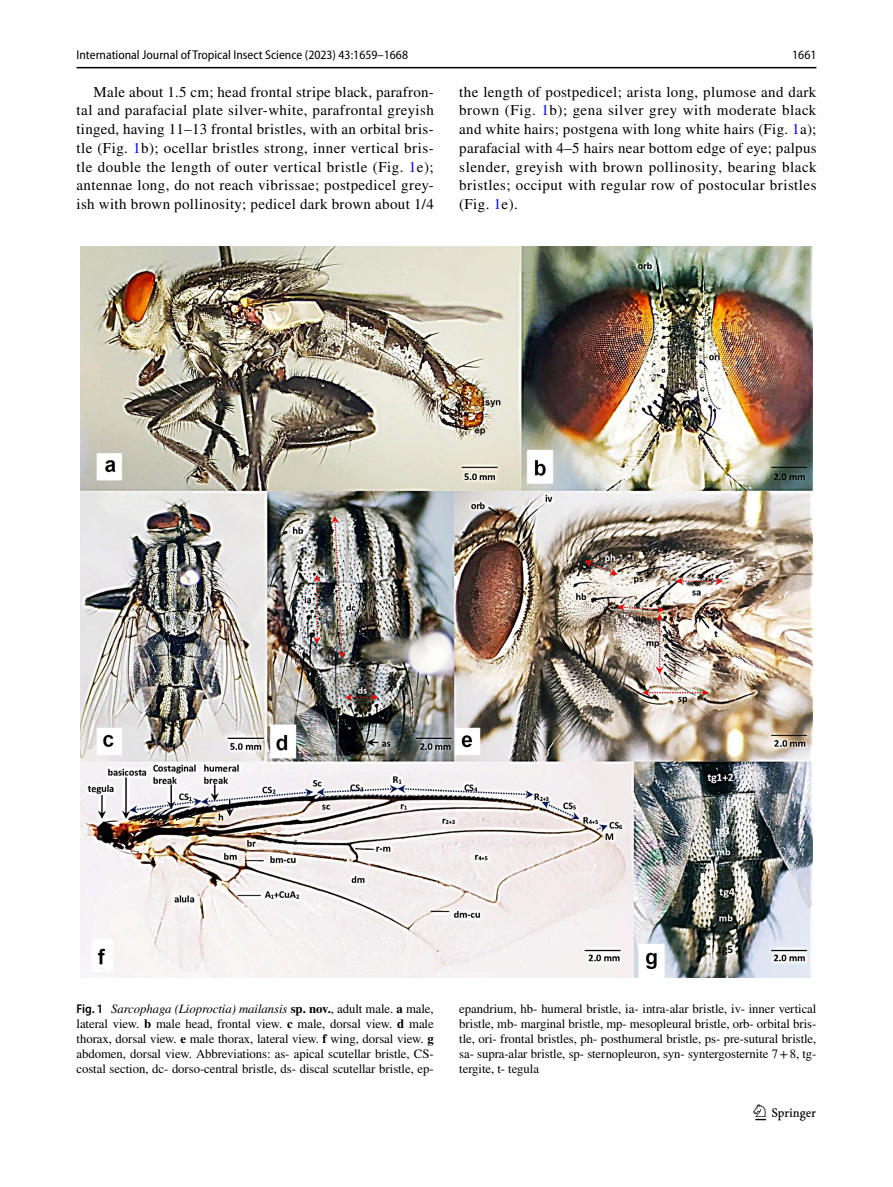
<style>
.page{position:relative;width:893px;height:1187px;background:#fff}
.page>*{position:absolute;margin:0;border:0;box-sizing:border-box;transform-origin:0 0}
.t1{font:22.5px "Springnew Regular 3";color:#000}
.t2{font:15px/18.8px "STIX";letter-spacing:.025em;color:#000;text-align:justify}
.t3{font:12.75px/15px "STIX";letter-spacing:-.005em;color:#000;text-align:justify}
.t4{font:semi-condensed 12.75px "Myriad Pro";color:#000}
.s1{color:#00f}
.s2{font-family:"Myriad Pro";font-weight:600;font-stretch:semi-condensed}
.s3{font-style:italic}
.s4{font-weight:700}
</style>
<div class="page">
<hr style="left:77px;top:67px;width:739px;height:1px;background:#000">
<img style="left:81px;top:246px;width:731px;height:731px">
<p class="t4" style="left:77px;top:48px;width:333px">International Journal of Tropical Insect Science (2023) 43:1659–1668</p>
<p class="t4" style="left:792px;top:48px;width:26px">1661</p>
<p class="t2" style="left:77px;top:83px;width:359px;text-indent:17px">Male about 1.5 cm; head frontal stripe black, parafron&shy;tal and parafacial plate silver-white, parafrontal greyish tinged, having 11–13 frontal bristles, with an orbital bris&shy;tle (Fig. <span class="s1">1</span>b); ocellar bristles strong, inner vertical bris&shy;tle double the length of outer vertical bristle (Fig. <span class="s1">1</span>e); antennae long, do not reach vibrissae; postpedicel grey&shy;ish with brown pollinosity; pedicel dark brown about 1/4</p>
<p class="t2" style="left:459px;top:83px;width:359px">the length of postpedicel; arista long, plumose and dark brown (Fig. <span class="s1">1</span>b); gena silver grey with moderate black and white hairs; postgena with long white hairs (Fig. <span class="s1">1</span>a); parafacial with 4–5 hairs near bottom edge of eye; palpus slender, greyish with brown pollinosity, bearing black bristles; occiput with regular row of postocular bristles (Fig. <span class="s1">1</span>e).</p>
<p class="t3" style="left:77px;top:1001px;width:359px"><span class="s2">Fig. 1</span> <span class="s3">Sarcophaga (Lioproctia) mailansis</span> <span class="s4">sp. nov.</span>, adult male. <span class="s4">a</span> male, lateral view. <span class="s4">b</span> male head, frontal view. <span class="s4">c</span> male, dorsal view. <span class="s4">d</span> male thorax, dorsal view. <span class="s4">e</span> male thorax, lateral view. <span class="s4">f</span> wing, dorsal view. <span class="s4">g </span>abdomen, dorsal view. Abbreviations: as- apical scutellar bristle, CS&shy;costal section, dc- dorso-central bristle, ds- discal scutellar bristle, ep-</p>
<p class="t3" style="left:459px;top:1001px;width:359px">epandrium, hb- humeral bristle, ia- intra-alar bristle, iv- inner vertical bristle, mb- marginal bristle, mp- mesopleural bristle, orb- orbital bris&shy;tle, ori- frontal bristles, ph- posthumeral bristle, ps- pre-sutural bristle, sa- supra-alar bristle, sp- sternopleuron, syn- syntergosternite 7+8, tg&shy;tergite, t- tegula</p>
<h1 class="t1" style="left:755px;top:1104px;width:62px">1 3</h1>
</div>
